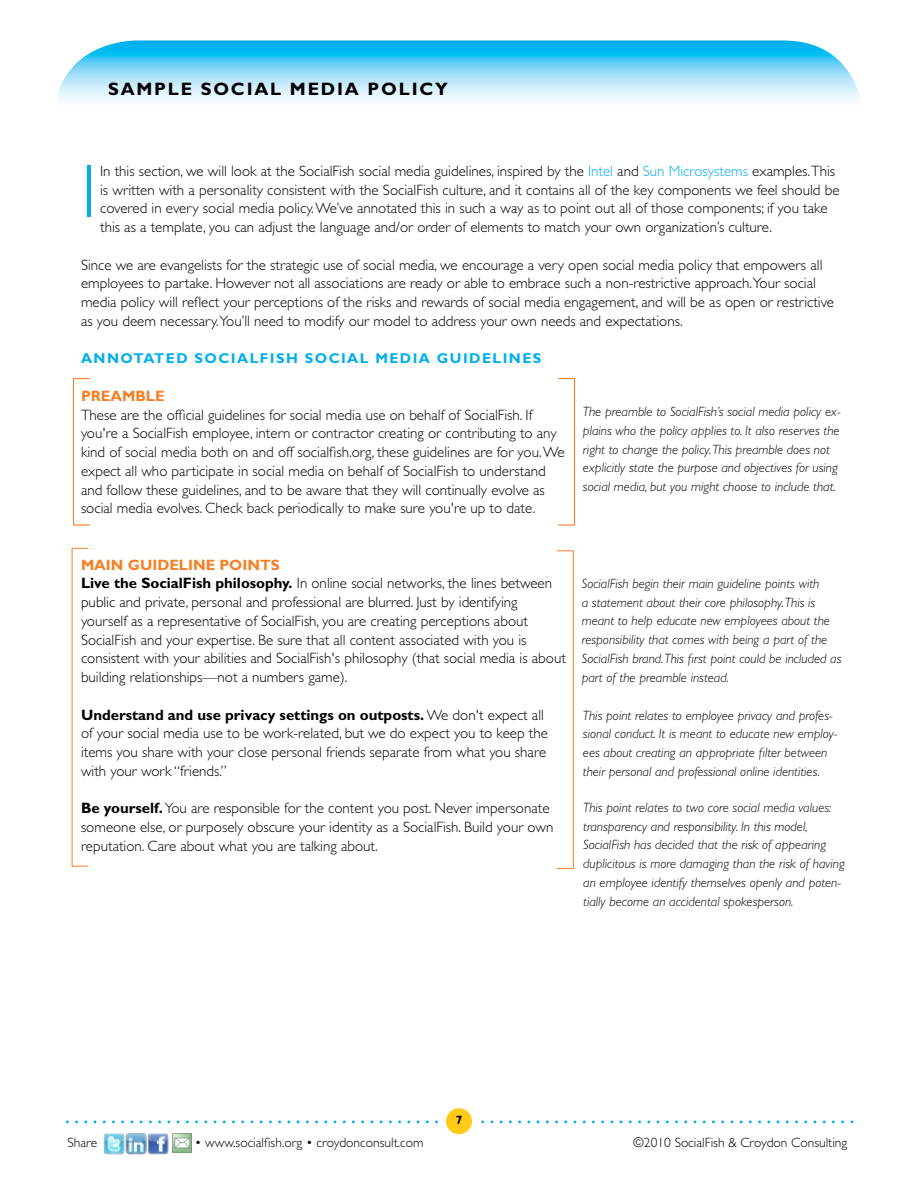
<style>
.page{position:relative;width:918px;height:1188px;background:#fff}
.page>*{position:absolute;margin:0;border:0;box-sizing:border-box;transform-origin:0 0}
.t1{font:300 75px "Gill Sans Std";color:#00aeef}
.t2{font:700 18px "Gill Sans Std";letter-spacing:.1em;color:#000}
.t3{font:300 15px/18.8px "Gill Sans Std";color:#000}
.t4{font:700 15px "Gill Sans Std";color:#f58025}
.t5{font:700 14.25px "Gill Sans Std";letter-spacing:.1em;color:#00aeef}
.t6{font:italic 300 13.5px/18.8px "Gill Sans Std";color:#000}
.t7{font:300 13.5px "Gill Sans Std";color:#000}
.t8{font:700 12px "Gill Sans Std";color:#000}
.s1{color:#00aeef}
.s2{font-weight:700;color:#f58025}
.s3{font-weight:700}
</style>
<div class="page">
<div style="left:446px;top:1108px;width:26px;height:26px;background:#ffcb17;border-radius:50%"></div>
<svg style="left:57px;top:40px;width:804px;height:61px;background:#86d9f8"></svg>
<img style="left:126px;top:1133px;width:43px;height:21px">
<img style="left:104px;top:1133px;width:20px;height:21px">
<img style="left:172px;top:1134px;width:19px;height:19px">
<div style="left:73px;top:378px;width:17px;height:148px;border:1px solid #f58025"></div>
<div style="left:558px;top:378px;width:17px;height:148px;border:1px solid #f58025"></div>
<div style="left:556px;top:550px;width:18px;height:319px;border:1px solid #f58025"></div>
<p class="t2" style="left:108px;top:79px;width:275px">SAM PLE SOCIAL MEDIA POL</p>
<p class="t2" style="left:412px;top:79px;width:23px">ICY</p>
<p class="t3" style="left:100px;top:162px;width:741px">In this section, we will look at the SocialFish social media guidelines, inspired by the <span class="s1">Intel</span> and <span class="s1">Sun Microsystems</span> examples.This is written with a personality consistent with the SocialFish culture, and it contains all of the key components we feel should be covered in every social media policy. We’ve annotated this in such a way as to point out all of those components; if you take this as a template, you can adjust the language and/or order of elements to match your own organization’s culture.</p>
<p class="t3" style="left:81px;top:255px;width:755px">Since we are evangelists for the strategic use of social media, we encourage a very open social media policy that empowers all employees to partake. However not all associations are ready or able to embrace such a non-restrictive approach.Your social media policy will reflect your perceptions of the risks and rewards of social media engagement, and will be as open or restrictive as you deem necessary.You’ll need to modify our model to address your own needs and expectations.</p>
<p class="t5" style="left:81px;top:350px;width:26px">ANNOTATED</p>
<p class="t5" style="left:195px;top:350px;width:93px">SOC IALFISH</p>
<p class="t5" style="left:305px;top:350px;width:176px">SOCIAL MEDIA GUIDEL</p>
<p class="t5" style="left:503px;top:350px;width:18px">INES</p>
<p class="t4" style="left:81px;top:387px;width:12px">PREAMBLE</p>
<p class="t3" style="left:81px;top:405px;width:485px">These are the official guidelines for social media use on behalf of SocialFish. If you're a SocialFish employee, intern or contractor creating or contributing to any kind of social media both on and off socialfish.org, these guidelines are for you. We expect all who participate in social media on behalf of SocialFish to understand and follow these guidelines, and to be aware that they will continually evolve as social media evolves. Check back periodically to make sure you're up to date.</p>
<h1 class="t1" style="left:81px;top:150px;width:17px">I</h1>
<p class="t6" style="left:583px;top:402px;width:259px">The preamble to SocialFish’s social media policy ex&shy;plains who the policy applies to. It also reserves the right to change the policy. This preamble does not explicitly state the purpose and objectives for using social media, but you might choose to include that.</p>
<p class="t3" style="left:81px;top:555px;width:486px;text-indent:107px"><span class="s2">INE POINTS<br></span><span class="s3">LIVE THE SOCIALFISH PHILOSOPHY.</span> In online social networks, the lines between public and private, personal and professional are blurred. Just by identifying yourself as a representative of SocialFish, you are creating perceptions about SocialFish and your expertise. Be sure that all content associated with you is consistent with your abilities and SocialFish's philosophy (that social media is about building relationships—not a numbers game).</p>
<p class="t3" style="left:81px;top:705px;width:469px"><span class="s3">UNDERSTAND AND USE PRIVACY SETTINGS ON OUTPOSTS.</span> We don't expect all of your social media use to be work-related, but we do expect you to keep the items you share with your close personal friends separate from what you share with your work “friends.”</p>
<p class="t3" style="left:81px;top:799px;width:474px"><span class="s3">BE YOURSELF.</span> You are responsible for the content you post. Never impersonate someone else, or purposely obscure your identity as a SocialFish. Build your own reputation. Care about what you are talking about.</p>
<p class="t4" style="left:81px;top:556px;width:88px">MAIN GUIDEL</p>
<p class="t6" style="left:582px;top:574px;width:261px">SocialFish begin their main guideline points with<br>a statement about their core philosophy. This is meant to help educate new employees about the responsibility that comes with being a part of the SocialFish brand. This first point could be included as part of the preamble instead.</p>
<p class="t6" style="left:583px;top:706px;width:256px">This point relates to employee privacy and profes&shy;sional conduct. It is meant to educate new employ&shy;ees about creating an appropriate filter between their personal and professional online identities.</p>
<p class="t6" style="left:583px;top:798px;width:263px">This point relates to two core social media values: transparency and responsibility. In this model, SocialFish has decided that the risk of appearing duplicitous is more damaging than the risk of having an employee identify themselves openly and poten&shy;tially become an accidental spokesperson.</p>
<p class="t8" style="left:456px;top:1113px;width:8px">7</p>
<p class="t7" style="left:68px;top:1135px;width:31px">Share</p>
<p class="t7" style="left:195px;top:1135px;width:230px">• www.socialfish.org • croydonconsult.com</p>
<p class="t7" style="left:633px;top:1135px;width:216px">©2010 SocialFish &amp; Croydon Consulting</p>
</div>
